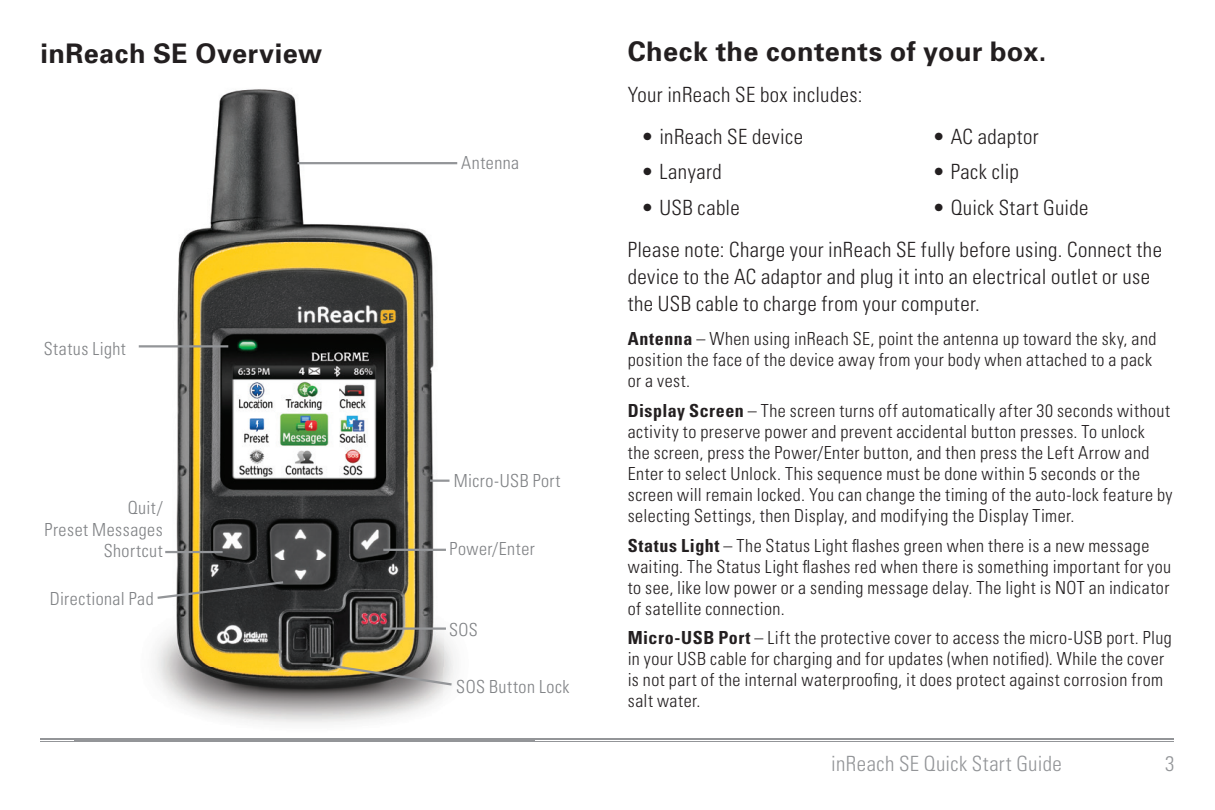
<style>
.page{position:relative;width:1215px;height:810px;background:#fff}
.page>*{position:absolute;margin:0;border:0;box-sizing:border-box;transform-origin:0 0}
.t1{font:700 27px "Univers";letter-spacing:.02em;color:#231f20}
.t2{font:300 condensed 21px/27px "Univers";letter-spacing:.02em;color:#231f20}
.t3{font:300 condensed 21px "Univers";letter-spacing:.02em;color:#939598}
.t4{font:300 condensed 18px/21px "Univers";letter-spacing:.025em;color:#231f20}
.t5{font:300 condensed 18px/21.6px "Univers";letter-spacing:.025em;color:#808285;text-align:right}
.s1{font-weight:700}
</style>
<div class="page">
<hr style="left:40px;top:741px;width:1134px;height:1px;background:#939598">
<hr style="left:40px;top:739px;width:1134px;height:1px;background:#939598">
<img style="left:75px;top:89px;width:460px;height:650px">
<hr style="left:139px;top:345px;width:89px;height:2px;background:#939598">
<hr style="left:298px;top:162px;width:159px;height:2px;background:#939598">
<hr style="left:383px;top:627px;width:63px;height:3px;background:#939598">
<svg style="left:320px;top:662px;width:134px;height:25px;background:#8d8466"></svg>
<svg style="left:155px;top:580px;width:131px;height:20px;background:#62605a"></svg>
<hr style="left:383px;top:549px;width:63px;height:2px;background:#939598">
<hr style="left:165px;top:551px;width:58px;height:2px;background:#939598">
<hr style="left:430px;top:480px;width:20px;height:2px;background:#939598">
<h1 class="t1" style="left:40px;top:36px;width:283px">inReach SE Overview</h1>
<p class="t5" style="left:44px;top:338px;width:84px">Status Light</p>
<p class="t5" style="left:45px;top:497px;width:120px">Quit/<br>Preset Messages<br>Shortcut</p>
<p class="t5" style="left:50px;top:588px;width:105px">Directional Pad</p>
<p class="t5" style="left:461px;top:151px;width:59px">Antenna</p>
<p class="t5" style="left:454px;top:469px;width:108px">Micro-USB Port</p>
<p class="t5" style="left:450px;top:538px;width:87px">Power/Enter</p>
<p class="t5" style="left:449px;top:618px;width:30px">SOS</p>
<p class="t5" style="left:456px;top:675px;width:115px">SOS Button Lock</p>
<h1 class="t1" style="left:628px;top:34px;width:420px">Check the contents of your box.</h1>
<p class="t2" style="left:628px;top:81px;width:236px">Your inReach SE box includes:</p>
<p class="t2" style="left:641px;top:122px;width:164px">• inReach SE device</p>
<p class="t2" style="left:641px;top:158px;width:82px">• Lanyard</p>
<p class="t2" style="left:641px;top:194px;width:100px">• USB cable</p>
<p class="t2" style="left:933px;top:122px;width:108px">• AC adaptor</p>
<p class="t2" style="left:933px;top:158px;width:88px">• Pack clip</p>
<p class="t2" style="left:933px;top:194px;width:157px">• Quick Start Guide</p>
<p class="t2" style="left:628px;top:236px;width:536px">Please note: Charge your inReach SE fully before using. Connect the device to the AC adaptor and plug it into an electrical outlet or use the USB cable to charge from your computer.</p>
<p class="t4" style="left:628px;top:328px;width:530px"><span class="s1">Antenna</span> – When using inReach SE, point the antenna up toward the sky, and position the face of the device away from your body when attached to a pack or a vest.</p>
<p class="t4" style="left:628px;top:400px;width:546px"><span class="s1">Display Screen</span> – The screen turns off automatically after 30 seconds without activity to preserve power and prevent accidental button presses. To unlock<br>the screen, press the Power/Enter button, and then press the Left Arrow and Enter to select Unlock. This sequence must be done within 5 seconds or the screen will remain locked. You can change the timing of the auto-lock feature by selecting Settings, then Display, and modifying the Display Timer.</p>
<p class="t4" style="left:628px;top:535px;width:545px"><span class="s1">Status Light</span> – The Status Light flashes green when there is a new message waiting. The Status Light flashes red when there is something important for you to see, like low power or a sending message delay. The light is NOT an indicator of satellite connection.</p>
<p class="t4" style="left:628px;top:627px;width:546px"><span class="s1">Micro-USB Port</span> – Lift the protective cover to access the micro-USB port. Plug in your USB cable for charging and for updates (when notified). While the cover is not part of the internal waterproofing, it does protect against corrosion from salt water.</p>
<p class="t3" style="left:831px;top:751px;width:232px">inReach SE Quick Start Guide</p>
<p class="t3" style="left:1165px;top:751px;width:11px">3</p>
</div>
